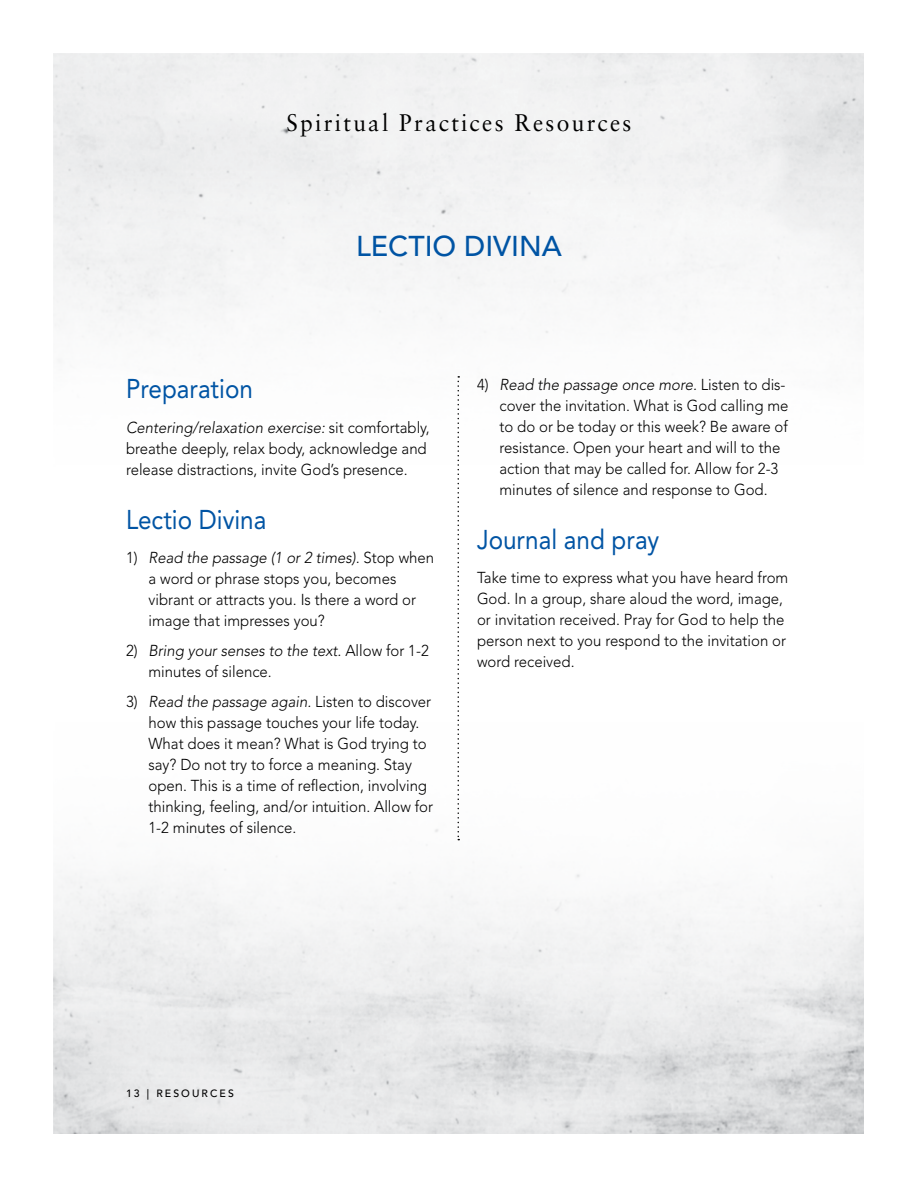
<style>
.page{position:relative;width:918px;height:1188px;background:#fff}
.page>*{position:absolute;margin:0;border:0;box-sizing:border-box;transform-origin:0 0}
.t1{font:500 28.5px "Avenir LT Std";color:#0054a4}
.Subhead{font:27px "Avenir LT Std";color:#0054a4;scale:.9 1}
.t2{font:24px "Sabon LT Std";letter-spacing:.1em;color:#000;scale:.95 1}
.Body_text__no_indent{font:300 15.75px/21px "Avenir LT Std";color:#000;scale:.95 1}
.t3{font:500 10.5px "Avenir LT Std";letter-spacing:.2em;color:#000}
.s1{font-style:italic}
</style>
<div class="page">
<img style="left:54px;top:54px;width:810px;height:431px">
<img style="left:54px;top:702px;width:810px;height:432px">
<svg style="left:458px;top:376px;width:1px;height:464px"></svg>
<p class="t2" style="left:286px;top:108px;width:365px">Spiritual Practices Resources</p>
<p class="t1" style="left:356px;top:229px;width:207px">LECTIO DIVINA</p>
<p class="Subhead" style="left:126px;top:373px;width:143px">Preparation</p>
<p class="Body_text__no_indent" style="left:126px;top:417px;width:321px"><span class="s1">Centering/relaxation exercise:</span> sit comfortably, breathe deeply, relax body, acknowledge and release distractions, invite God’s presence.</p>
<p class="Subhead" style="left:126px;top:504px;width:158px">Lectio Divina</p>
<p class="Body_text__no_indent" style="left:148px;top:548px;width:302px;text-indent:-22px">1) <span class="s1">Read the passage (1 or 2 times).</span> Stop when a word or phrase stops you, becomes vibrant or attracts you. Is there a word or image that impresses you?</p>
<p class="Body_text__no_indent" style="left:148px;top:641px;width:297px;text-indent:-22px">2) <span class="s1">Bring your senses to the text.</span> Allow for 1-2 minutes of silence.</p>
<p class="Body_text__no_indent" style="left:148px;top:692px;width:301px;text-indent:-22px">3) <span class="s1">Read the passage again.</span> Listen to discover how this passage touches your life today.<br>What does it mean? What is God trying to say? Do not try to force a meaning. Stay open. This is a time of reflection, involving thinking, feeling, and/or intuition. Allow for 1-2 minutes of silence.</p>
<p class="Body_text__no_indent" style="left:500px;top:374px;width:306px;text-indent:-22px">4) <span class="s1">Read the passage once more.</span> Listen to dis&shy;cover the invitation. What is God calling me to do or be today or this week? Be aware of resistance. Open your heart and will to the action that may be called for. Allow for 2-3 minutes of silence and response to God.</p>
<p class="Subhead" style="left:477px;top:524px;width:204px">Journal and pray</p>
<p class="Body_text__no_indent" style="left:477px;top:568px;width:329px">Take time to express what you have heard from God. In a group, share aloud the word, image, or invitation received. Pray for God to help the person next to you respond to the invitation or word received.</p>
<p class="t3" style="left:126px;top:1087px;width:110px">13 | RESOURCES</p>
</div>
